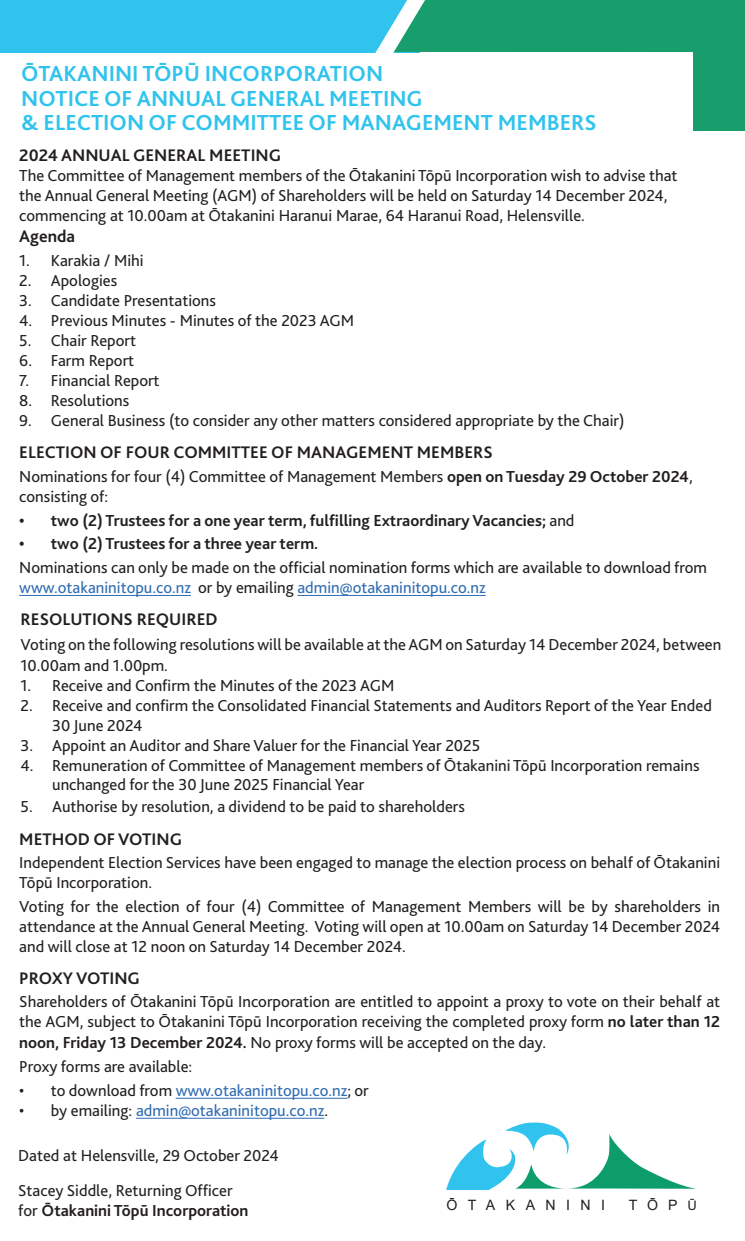
<style>
.page{position:relative;width:745px;height:1241px;background:#fff}
.page>*{position:absolute;margin:0;border:0;box-sizing:border-box;transform-origin:0 0}
.Heading{font:700 22.75px/24.5px "Bliss";color:#2fc3ed}
.body{font:700 17.5px "Bliss";color:#231f20}
.body-2{font:16.62px/19.9px "Bliss";color:#231f20}
.t1{font:700 16.62px "Bliss";color:#231f20}
.Body{font:16.62px/19.9px "Bliss";color:#231f20}
.t2{font:16.62px "Bliss";color:#306cb2}
.t3{font:14.17px "Arial";letter-spacing:.74em;color:#231f20}
.s1{font-weight:700}
.s2{font-weight:400}
.s3{color:#306cb2}
.s4{color:#231f20}
.s5{font-family:"Bliss"}
</style>
<div class="page">
<hr style="left:19px;top:595px;width:172px;height:1px;background:#306cb2">
<hr style="left:297px;top:595px;width:188px;height:1px;background:#306cb2">
<hr style="left:176px;top:1097px;width:171px;height:1px;background:#306cb2">
<hr style="left:136px;top:1117px;width:188px;height:1px;background:#306cb2">
<svg style="left:446px;top:1122px;width:250px;height:67px"></svg>
<div style="left:0;top:0;width:419px;height:52px;background:#2fc3ed"></div>
<div style="left:693px;top:45px;width:51px;height:86px;background:#179e6c"></div>
<svg style="left:361px;top:0;width:383px;height:53px;background:#26a67f"></svg>
<p class="Heading" style="left:21px;top:61px;width:363px">ŌTAKANINI TŌPŪ INCORPORATION</p>
<p class="Heading" style="left:21px;top:86px;width:576px">NOTICE OF ANNUAL GENERAL MEETING<br>&amp; ELECTION OF COMMITTEE OF MANAGEMENT MEMBERS</p>
<p class="body" style="left:19px;top:145px;width:263px">2024 ANNUAL GENERAL MEETING</p>
<p class="body-2" style="left:19px;top:166px;width:659px">The Committee of Management members of the Ōtakanini Tōpū Incorporation wish to advise that the Annual General Meeting (AGM) of Shareholders will be held on Saturday 14 December 2024, commencing at 10.00am at Ōtakanini Haranui Marae, 64 Haranui Road, Helensville.</p>
<p class="body" style="left:19px;top:225px;width:57px">Agenda</p>
<p class="body-2" style="left:19px;top:250px;width:126px">1. Karakia / Mihi</p>
<p class="body-2" style="left:19px;top:270px;width:99px">2. Apologies</p>
<p class="body-2" style="left:19px;top:290px;width:198px">3. Candidate Presentations</p>
<p class="body-2" style="left:19px;top:310px;width:336px">4. Previous Minutes - Minutes of the 2023 AGM</p>
<p class="body-2" style="left:19px;top:330px;width:118px">5. Chair Report</p>
<p class="body-2" style="left:19px;top:350px;width:116px">6. Farm Report</p>
<p class="body-2" style="left:19px;top:370px;width:142px">7. Financial Report</p>
<p class="body-2" style="left:19px;top:390px;width:111px">8. Resolutions</p>
<p class="body-2" style="left:19px;top:410px;width:606px">9. General Business (to consider any other matters considered appropriate by the Chair)</p>
<p class="body" style="left:19px;top:441px;width:475px">ELECTION OF FOUR COMMITTEE OF MANAGEMENT MEMBERS</p>
<p class="body-2" style="left:19px;top:466px;width:674px">Nominations for four (4) Committee of Management Members <span class="s1">open on Tuesday 29 October 2024</span>, consisting of:</p>
<p class="t1" style="left:19px;top:509px;width:556px">• two (2) Trustees for a one year term, fulfilling Extraordinary Vacancies; <span class="s2">and</span></p>
<p class="t1" style="left:19px;top:533px;width:300px">• two (2) Trustees for a three year term.</p>
<p class="body-2" style="left:19px;top:557px;width:688px">Nominations can only be made on the official nomination forms which are available to download from <span class="s3">www.otakaninitopu.co.nz</span> or by emailing <span class="s3">admin@otakaninitopu.co.nz</span></p>
<p class="body" style="left:21px;top:608px;width:198px">RESOLUTIONS REQUIRED</p>
<p class="body-2" style="left:21px;top:633px;width:702px;line-height:21px">Voting on the following resolutions will be available at the AGM on Saturday 14 December 2024, between<br>10.00am and 1.00pm.</p>
<p class="body-2" style="left:21px;top:675px;width:375px">1. Receive and Confirm the Minutes of the 2023 AGM</p>
<p class="body-2" style="left:52px;top:695px;width:661px;text-indent:-31px">2. Receive and confirm the Consolidated Financial Statements and Auditors Report of the Year Ended<br>30 June 2024</p>
<p class="body-2" style="left:21px;top:735px;width:461px">3. Appoint an Auditor and Share Valuer for the Financial Year 2025</p>
<p class="body-2" style="left:52px;top:754px;width:648px;text-indent:-31px">4. Remuneration of Committee of Management members of Ōtakanini Tōpū Incorporation remains unchanged for the 30 June 2025 Financial Year</p>
<p class="body-2" style="left:21px;top:795px;width:445px">5. Authorise by resolution, a dividend to be paid to shareholders</p>
<p class="body" style="left:19px;top:827px;width:164px">METHOD OF VOTING</p>
<p class="body-2" style="left:19px;top:852px;width:702px">Independent Election Services have been engaged to manage the election process on behalf of Ōtakanini<br>Tōpū Incorporation.</p>
<p class="body-2" style="left:19px;top:896px;width:702px;text-align:justify">Voting for the election of four (4) Committee of Management Members will be by shareholders in attendance at the Annual General Meeting. Voting will open at 10.00am on Saturday 14 December 2024 and will close at 12 noon on Saturday 14 December 2024.</p>
<p class="body" style="left:19px;top:966px;width:122px">PROXY VOTING</p>
<p class="body-2" style="left:19px;top:991px;width:702px;line-height:20.5px;text-align:justify">Shareholders of Ōtakanini Tōpū Incorporation are entitled to appoint a proxy to vote on their behalf at the AGM, subject to Ōtakanini Tōpū Incorporation receiving the completed proxy form <span class="s1">no later than 12 noon, Friday 13 December 2024.</span> No proxy forms will be accepted on the day.</p>
<p class="body-2" style="left:19px;top:1056px;width:174px">Proxy forms are available:</p>
<p class="t2" style="left:19px;top:1079px;width:351px"><span class="s4">• to download from</span> www.otakaninitopu.co.nz<span class="s4">; or</span></p>
<p class="t2" style="left:19px;top:1099px;width:310px"><span class="s4">• by emailing:</span> admin@otakaninitopu.co.nz<span class="s4">.</span></p>
<p class="Body" style="left:18px;top:1145px;width:262px">Dated at Helensville, 29 October 2024</p>
<p class="Body" style="left:18px;top:1179px;width:232px">Stacey Siddle, Returning Officer for <span class="s1">Ōtakanini Tōpū Incorporation</span></p>
<p class="t3" style="left:446px;top:1194px;width:160px">ŌTAKANINI</p>
<p class="t3" style="left:628px;top:1194px;width:70px">TŌP<span class="s5">Ū</span></p>
</div>
